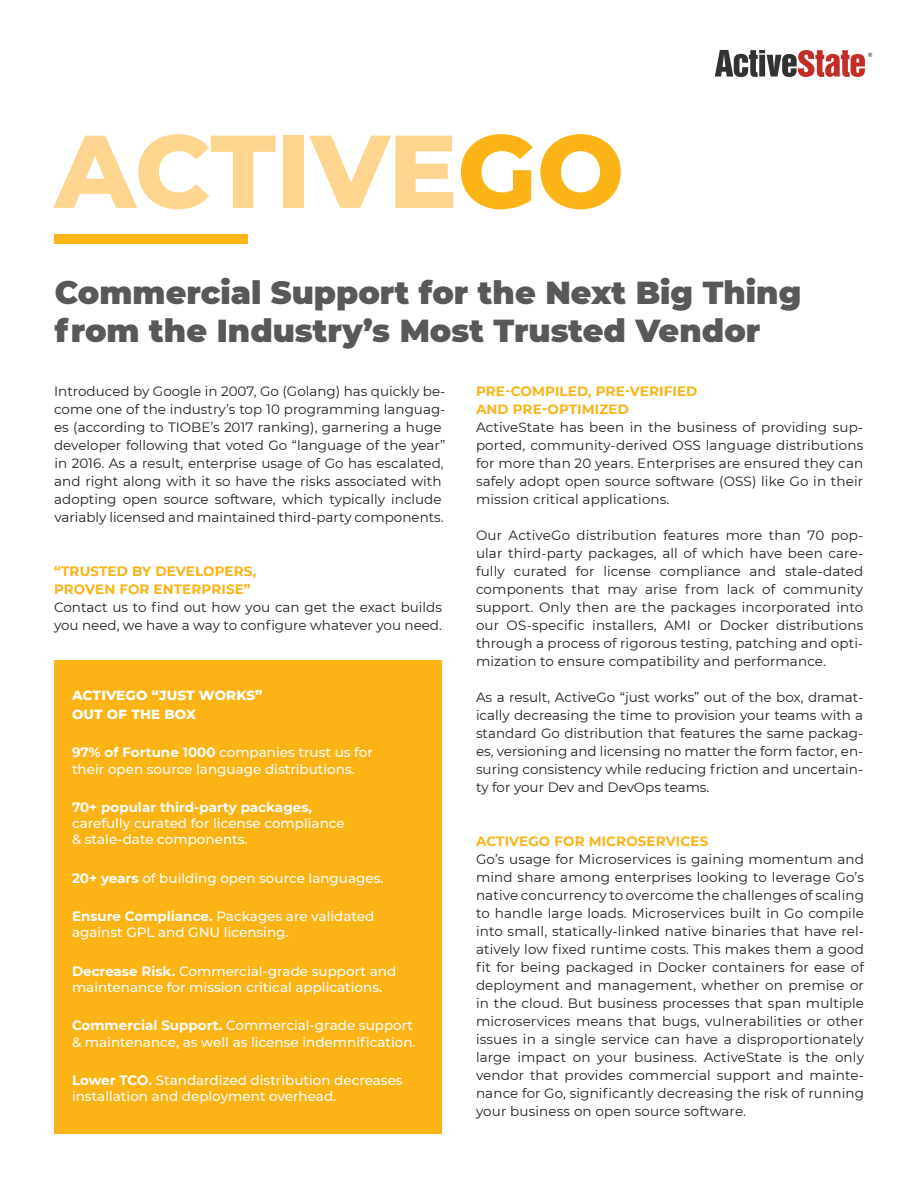
<style>
.page{position:relative;width:918px;height:1188px;background:#fff}
.page>*{position:absolute;margin:0;border:0;box-sizing:border-box;transform-origin:0 0}
.t1{font:800 103.2px "Montserrat";color:#fed58e}
.t2{font:900 31.8px/38.1px "Montserrat";color:#57585a}
.t3{font:13.5px/18px "Montserrat";color:#231f20;text-align:justify}
.t4{font:500 13.5px/16.2px "Montserrat";color:#fff}
.t5{font:700 13.5px/18px "Montserrat";letter-spacing:.01em;color:#fbb316}
.t6{font:800 13.5px/19.2px "Montserrat";letter-spacing:.01em;color:#fff}
.t7{font:700 13.5px "Montserrat";color:#fff}
.s1{color:#fbb316}
.s2{font-weight:700}
</style>
<div class="page">
<div style="left:54px;top:234px;width:194px;height:9px;background:#fbb316"></div>
<svg style="left:715px;top:50px;width:157px;height:27px"></svg>
<div style="left:54px;top:661px;width:388px;height:473px;background:#fbb316"></div>
<h1 class="t1" style="left:55px;top:96px;width:571px">ACTIVE<span class="s1">GO</span></h1>
<h2 class="t2" style="left:55px;top:272px;width:748px">Commercial Support for the Next Big Thing from the Industry’s Most Trusted Vendor</h2>
<p class="t3" style="left:54px;top:382px;width:393px;text-align:left">Introduced by Google in 2007, Go (Golang) has quickly be&shy;come one of the industry’s top 10 programming languag&shy;es (according to TIOBE’s 2017 ranking), garnering a huge developer following that voted Go “language of the year” in 2016. As a result, enterprise usage of Go has escalated, and right along with it so have the risks associated with adopting open source software, which typically include variably licensed and maintained third-party components.</p>
<p class="t5" style="left:476px;top:382px;width:223px">PRE-COMPILED, PRE-VERIFIED<br>AND PRE-OPTIMIZED</p>
<p class="t3" style="left:476px;top:418px;width:389px">ActiveState has been in the business of providing sup&shy;ported, community-derived OSS language distributions for more than 20 years. Enterprises are ensured they can safely adopt open source software (OSS) like Go in their mission critical applications.</p>
<p class="t3" style="left:476px;top:526px;width:389px">Our ActiveGo distribution features more than 70 pop&shy;ular third-party packages, all of which have been care&shy;fully curated for license compliance and stale-dated components that may arise from lack of community support. Only then are the packages incorporated into our OS-specific installers, AMI or Docker distributions through a process of rigorous testing, patching and opti&shy;mization to ensure compatibility and performance.</p>
<p class="t3" style="left:476px;top:688px;width:389px">As a result, ActiveGo “just works” out of the box, dramat&shy;ically decreasing the time to provision your teams with a standard Go distribution that features the same packag&shy;es, versioning and licensing no matter the form factor, en&shy;suring consistency while reducing friction and uncertain&shy;ty for your Dev and DevOps teams.</p>
<p class="t5" style="left:54px;top:561px;width:204px">“TRUSTED BY DEVELOPERS,<br>PROVEN FOR ENTERPRISE”</p>
<p class="t3" style="left:54px;top:598px;width:389px">Contact us to find out how you can get the exact builds you need, we have a way to configure whatever you need.</p>
<p class="t6" style="left:72px;top:685px;width:192px">ACTIVEGO “JUST WORKS”<br>OUT OF THE BOX</p>
<p class="t4" style="left:72px;top:744px;width:302px"><span class="s2">97% of Fortune 1000</span> companies trust us for their open source language distributions.</p>
<p class="t7" style="left:72px;top:798px;width:242px">70+ popular third-party packages,</p>
<p class="t4" style="left:72px;top:815px;width:274px">carefully curated for license compliance &amp; stale-date components.</p>
<p class="t4" style="left:72px;top:869px;width:313px"><span class="s2">20+ years</span> of building open source languages.</p>
<p class="t4" style="left:72px;top:908px;width:304px"><span class="s2">Ensure Compliance.</span> Packages are validated against GPL and GNU licensing.</p>
<p class="t4" style="left:72px;top:962px;width:326px"><span class="s2">Decrease Risk.</span> Commercial-grade support and maintenance for mission critical applications.</p>
<p class="t4" style="left:72px;top:1017px;width:345px"><span class="s2">Commercial Support.</span> Commercial-grade support &amp; maintenance, as well as license indemnification.</p>
<p class="t4" style="left:72px;top:1072px;width:332px"><span class="s2">Lower TCO.</span> Standardized distribution decreases installation and deployment overhead.</p>
<p class="t5" style="left:476px;top:831px;width:234px">ACTIVEGO FOR MICROSERVICES</p>
<p class="t3" style="left:476px;top:850px;width:390px">Go’s usage for Microservices is gaining momentum and mind share among enterprises looking to leverage Go’s native concurrency to overcome the challenges of scaling to handle large loads. Microservices built in Go compile into small, statically-linked native binaries that have rel&shy;atively low fixed runtime costs. This makes them a good fit for being packaged in Docker containers for ease of deployment and management, whether on premise or in the cloud. But business processes that span multiple microservices means that bugs, vulnerabilities or other issues in a single service can have a disproportionately large impact on your business. ActiveState is the only vendor that provides commercial support and mainte&shy;nance for Go, significantly decreasing the risk of running your business on open source software.</p>
</div>
